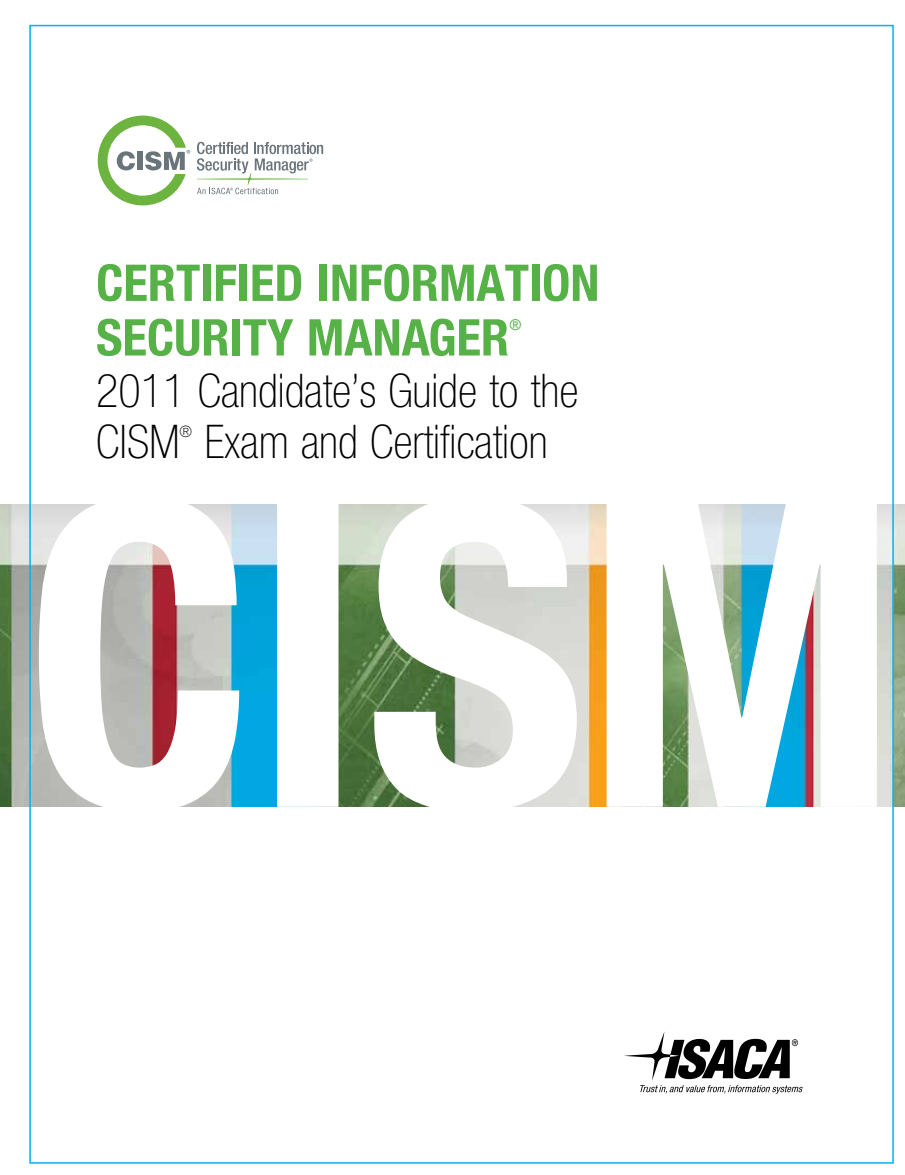
<style>
.page{position:relative;width:905px;height:1175px;background:#fff}
.page>*{position:absolute;margin:0;border:0;box-sizing:border-box;transform-origin:0 0}
.t1{font:700 condensed 50.7px/54.6px "Helvetica Neue";color:#56b146}
.t2{font:100 condensed 46.5px/51px "Helvetica Neue";color:#000}
.t3{font:100 condensed 15.75px "Helvetica Neue";color:#000}
.t4{font:condensed 15px "Helvetica Neue";color:#56b146}
</style>
<div class="page">
<img style="left:0;top:504px;width:904px;height:302px">
<svg style="left:39px;top:504px;width:837px;height:303px"></svg>
<svg style="left:624px;top:1031px;width:178px;height:62px"></svg>
<svg style="left:98px;top:116px;width:92px;height:89px"></svg>
<svg style="left:197px;top:142px;width:126px;height:52px"></svg>
<p class="t1" style="left:96px;top:255px;width:505px">CERTIFIED INFORMATION<br>SECURITY MANAGER</p>
<p class="t4" style="left:509px;top:316px;width:13px">®</p>
<p class="t2" style="left:96px;top:364px;width:483px">2011 Candidate’s Guide to the<br>CISM</p>
<p class="t3" style="left:179px;top:422px;width:14px">®</p>
<p class="t2" style="left:204px;top:415px;width:345px">Exam and Certification</p>
</div>
